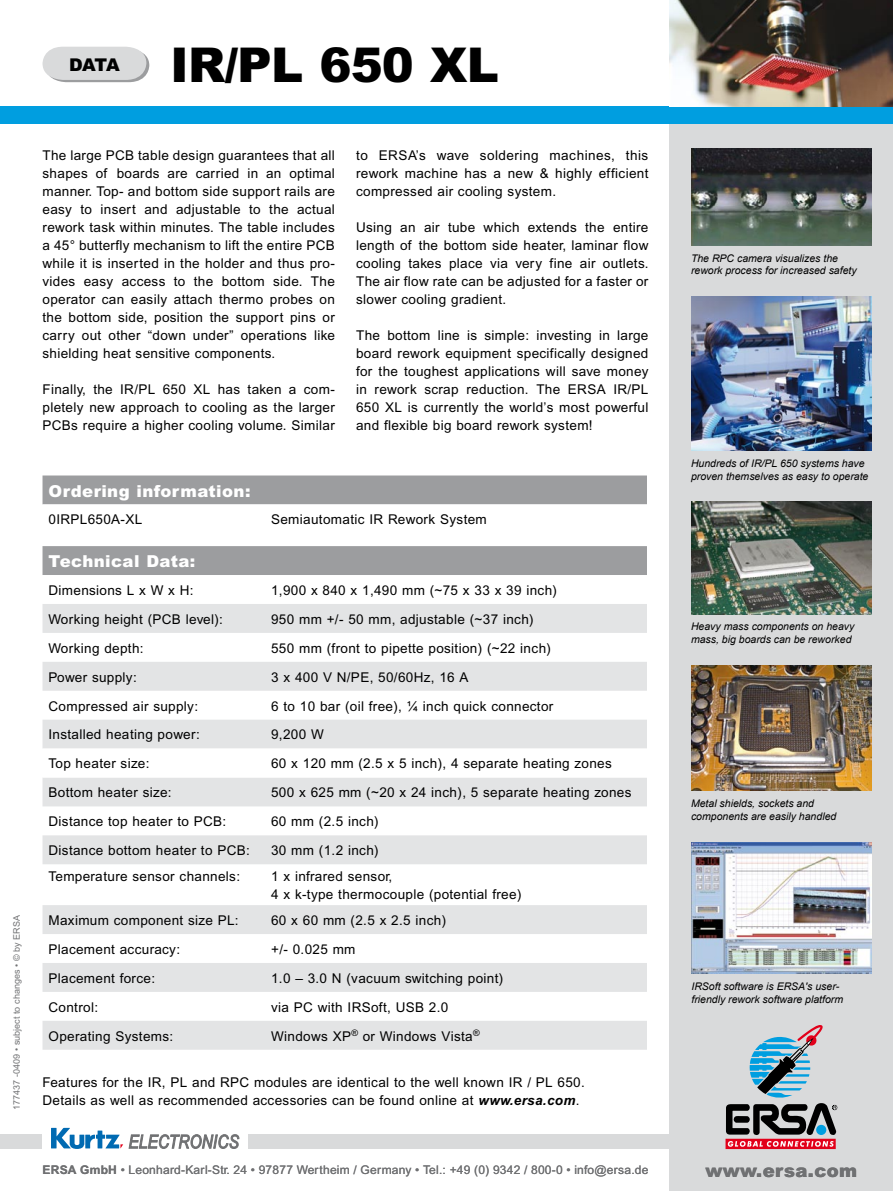
<style>
.page{position:relative;width:893px;height:1191px;background:#fff}
.page>*{position:absolute;margin:0;border:0;box-sizing:border-box;transform-origin:0 0}
.t1{font:900 48px "Arial";letter-spacing:-.015em;color:#000}
.t2{font:900 18px "Arial";letter-spacing:.025em;color:#707173}
.t3{font:900 17.55px "Arial";color:#000}
.Pa2{font:900 16.5px "Arial";letter-spacing:.025em;color:#fff}
.Pa2-2{font:13.5px/18px "Arial";letter-spacing:.025em;color:#000;text-align:justify}
.t4{font:12px "Arial";letter-spacing:.02em;color:#707173}
.t5{font:italic 10.5px/12.6px "Arial";color:#000}
.t6{font:9px "Arial";color:#707173}
.s1{font-weight:700;font-style:italic}
.s2{font-weight:700}
</style>
<div class="page">
<svg style="left:43px;top:47px;width:106px;height:35px;background:#d7d8d9"></svg>
<div style="left:670px;top:0;width:223px;height:1191px;background:#d9dadb"></div>
<div style="left:0;top:1134px;width:893px;height:14px;background:#d9dadb"></div>
<div style="left:43px;top:1124px;width:205px;height:27px;background:#fff"></div>
<svg style="left:129px;top:1134px;width:110px;height:14px"></svg>
<svg style="left:51px;top:1127px;width:72px;height:22px"></svg>
<svg style="left:725px;top:1138px;width:111px;height:11px"></svg>
<svg style="left:726px;top:1025px;width:111px;height:110px"></svg>
<svg style="left:728px;top:1141px;width:106px;height:5px"></svg>
<div style="left:0;top:106px;width:893px;height:17px;background:#009ee0"></div>
<img style="left:691px;top:149px;width:181px;height:96px">
<img style="left:691px;top:502px;width:181px;height:112px">
<img style="left:691px;top:665px;width:181px;height:125px">
<img style="left:691px;top:842px;width:181px;height:132px">
<img style="left:691px;top:296px;width:181px;height:155px">
<img style="left:670px;top:0;width:223px;height:106px">
<div style="left:43px;top:475px;width:604px;height:29px;background:#9c9d9f"></div>
<svg style="left:43px;top:504px;width:604px;height:71px"></svg>
<svg style="left:43px;top:604px;width:604px;height:445px;fill:#e3e4e5"></svg>
<svg style="left:43px;top:748px;width:604px;height:29px"></svg>
<p class="t3" style="left:69px;top:53px;width:52px">DATA</p>
<p class="t1" style="left:170px;top:34px;width:330px">IR/PL 650 XL</p>
<p class="Pa2-2" style="left:43px;top:146px;width:294px">The large PCB table design guarantees that all shapes of boards are carried in an optimal manner. Top- and bottom side support rails are easy to insert and adjustable to the actual rework task within minutes. The table includes a 45° butterfly mechanism to lift the entire PCB while it is inserted in the holder and thus pro&shy;vides easy access to the bottom side. The operator can easily attach thermo probes on the bottom side, position the support pins or carry out other “down under” operations like shielding heat sensitive components.</p>
<p class="Pa2-2" style="left:43px;top:380px;width:294px">Finally, the IR/PL 650 XL has taken a com&shy;pletely new approach to cooling as the larger PCBs require a higher cooling volume. Similar</p>
<p class="Pa2-2" style="left:356px;top:146px;width:294px">to ERSA’s wave soldering machines, this rework machine has a new &amp; highly efficient compressed air cooling system.</p>
<p class="Pa2-2" style="left:356px;top:218px;width:294px">Using an air tube which extends the entire length of the bottom side heater, laminar flow cooling takes place via very fine air outlets.<br>The air flow rate can be adjusted for a faster or slower cooling gradient.</p>
<p class="Pa2-2" style="left:356px;top:326px;width:294px">The bottom line is simple: investing in large board rework equipment specifically designed for the toughest applications will save money in rework scrap reduction. The ERSA IR/PL 650 XL is currently the world’s most powerful and flexible big board rework system!</p>
<p class="t6" style="left:12px;top:1109px;width:196px;rotate:-90deg">177437 -0409 • subject to changes • © by ERSA</p>
<p class="Pa2" style="left:49px;top:480px;width:203px">Ordering information:</p>
<p class="Pa2-2" style="left:49px;top:510px;width:95px">0IRPL650A-XL</p>
<p class="Pa2-2" style="left:271px;top:510px;width:217px">Semiautomatic IR Rework System</p>
<p class="Pa2" style="left:49px;top:551px;width:148px">Technical Data:</p>
<p class="Pa2-2" style="left:49px;top:581px;width:147px">Dimensions L x W x H:</p>
<p class="Pa2-2" style="left:271px;top:581px;width:287px">1,900 x 840 x 1,490 mm (~75 x 33 x 39 inch)</p>
<p class="Pa2-2" style="left:49px;top:610px;width:176px">Working height (PCB level):</p>
<p class="Pa2-2" style="left:271px;top:610px;width:264px">950 mm +/- 50 mm, adjustable (~37 inch)</p>
<p class="Pa2-2" style="left:49px;top:639px;width:97px">Working depth:</p>
<p class="Pa2-2" style="left:271px;top:639px;width:281px">550 mm (front to pipette position) (~22 inch)</p>
<p class="Pa2-2" style="left:49px;top:668px;width:90px">Power supply:</p>
<p class="Pa2-2" style="left:271px;top:668px;width:199px">3 x 400 V N/PE, 50/60Hz, 16 A</p>
<p class="Pa2-2" style="left:49px;top:696px;width:151px">Compressed air supply:</p>
<p class="Pa2-2" style="left:271px;top:696px;width:284px">6 to 10 bar (oil free), ¼ inch quick connector</p>
<p class="Pa2-2" style="left:49px;top:725px;width:153px">Installed heating power:</p>
<p class="Pa2-2" style="left:271px;top:725px;width:54px">9,200 W</p>
<p class="Pa2-2" style="left:49px;top:754px;width:102px">Top heater size:</p>
<p class="Pa2-2" style="left:271px;top:754px;width:342px">60 x 120 mm (2.5 x 5 inch), 4 separate heating zones</p>
<p class="Pa2-2" style="left:49px;top:783px;width:125px">Bottom heater size:</p>
<p class="Pa2-2" style="left:271px;top:783px;width:362px">500 x 625 mm (~20 x 24 inch), 5 separate heating zones</p>
<p class="Pa2-2" style="left:49px;top:812px;width:179px">Distance top heater to PCB:</p>
<p class="Pa2-2" style="left:271px;top:812px;width:109px">60 mm (2.5 inch)</p>
<p class="Pa2-2" style="left:49px;top:841px;width:203px">Distance bottom heater to PCB:</p>
<p class="Pa2-2" style="left:271px;top:841px;width:109px">30 mm (1.2 inch)</p>
<p class="Pa2-2" style="left:49px;top:867px;width:193px">Temperature sensor channels:</p>
<p class="Pa2-2" style="left:271px;top:867px;width:123px">1 x infrared sensor,</p>
<p class="Pa2-2" style="left:271px;top:885px;width:252px">4 x k-type thermocouple (potential free)</p>
<p class="Pa2-2" style="left:49px;top:911px;width:192px">Maximum component size PL:</p>
<p class="Pa2-2" style="left:271px;top:911px;width:177px">60 x 60 mm (2.5 x 2.5 inch)</p>
<p class="Pa2-2" style="left:49px;top:940px;width:133px">Placement accuracy:</p>
<p class="Pa2-2" style="left:271px;top:940px;width:86px">+/- 0.025 mm</p>
<p class="Pa2-2" style="left:49px;top:969px;width:108px">Placement force:</p>
<p class="Pa2-2" style="left:271px;top:969px;width:234px">1.0 – 3.0 N (vacuum switching point)</p>
<p class="Pa2-2" style="left:49px;top:998px;width:51px">Control:</p>
<p class="Pa2-2" style="left:271px;top:998px;width:179px">via PC with IRSoft, USB 2.0</p>
<p class="Pa2-2" style="left:49px;top:1026px;width:126px">Operating Systems:</p>
<p class="Pa2-2" style="left:271px;top:1026px;width:210px">Windows XP<sup>®</sup> or Windows Vista<sup>®</sup></p>
<p class="Pa2-2" style="left:43px;top:1072px;width:544px">Features for the IR, PL and RPC modules are identical to the well known IR / PL 650.</p>
<p class="Pa2-2" style="left:43px;top:1090px;width:539px">Details as well as recommended accessories can be found online at <span class="s1">www.ersa.com</span>.</p>
<p class="t4" style="left:43px;top:1163px;width:607px"><span class="s2">ERSA GmbH</span> • Leonhard-Karl-Str. 24 • 97877 Wertheim / Germany • Tel.: +49 (0) 9342 / 800-0 • info@ersa.de</p>
<p class="t5" style="left:691px;top:252px;width:167px">The RPC camera visualizes the rework process for increased safety</p>
<p class="t5" style="left:691px;top:457px;width:179px">Hundreds of IR/PL 650 systems have proven themselves as easy to operate</p>
<p class="t5" style="left:691px;top:620px;width:165px">Heavy mass components on heavy mass, big boards can be reworked</p>
<p class="t5" style="left:691px;top:797px;width:147px">Metal shields, sockets and components are easily handled</p>
<p class="t5" style="left:691px;top:980px;width:153px">IRSoft software is ERSA's user&shy;friendly rework software platform</p>
<p class="t2" style="left:705px;top:1159px;width:153px">www.ersa.com</p>
</div>
